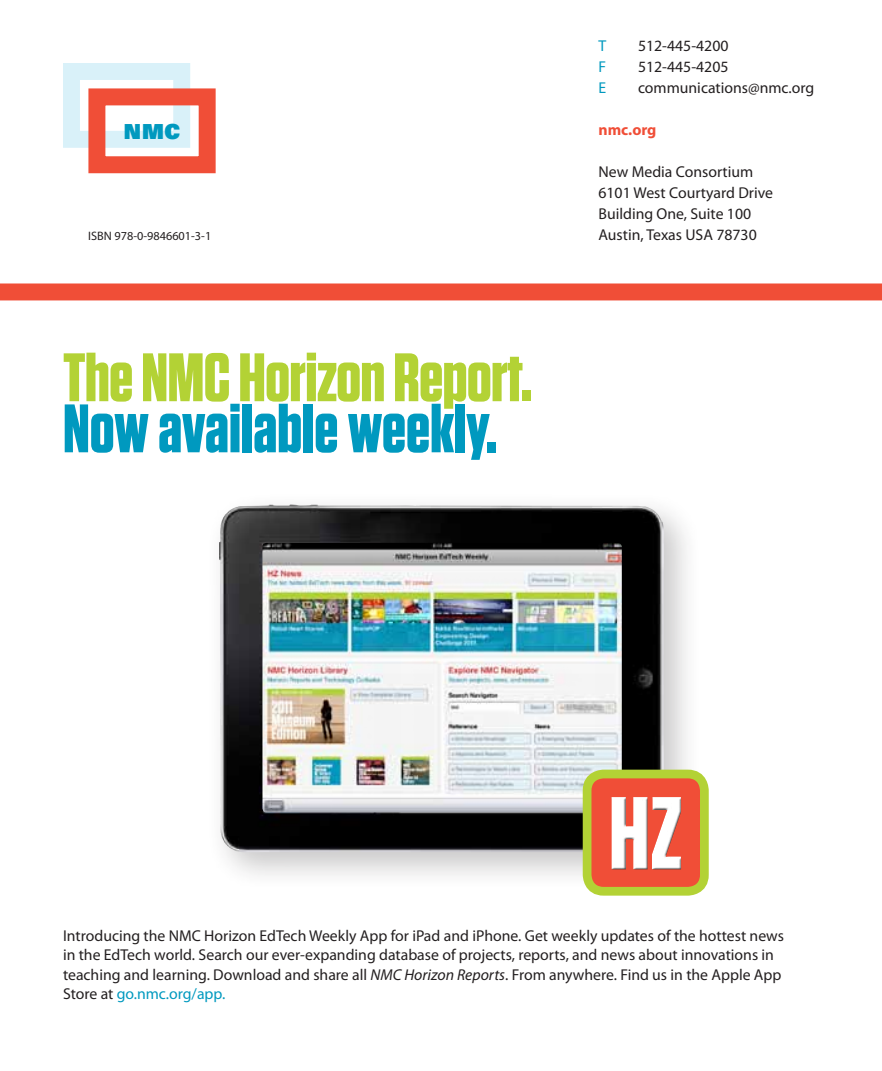
<style>
.page{position:relative;width:882px;height:1071px;background:#fff}
.page>*{position:absolute;margin:0;border:0;box-sizing:border-box;transform-origin:0 0}
.t1{font:700 103.42px "Tungsten";color:#fff}
.t2{font:700 68.42px "Tungsten";letter-spacing:-.01em;color:#b3d235}
.t3{font:700 68.42px "Tungsten";color:#0099bf}
.t4{font:900 20.65px "Univers";color:#0099bf}
.t5{font:15.75px/19.2px "Myriad Pro";color:#231f20}
.t6{font:700 15.75px "Myriad Pro";color:#f04e37}
.t7{font:15.75px "Myriad Pro";color:#0099bf}
.t8{font:12.25px "Myriad Pro";color:#231f20}
.s1{font-style:italic}
.s2{color:#0099bf}
</style>
<div class="page">
<div style="left:0;top:283px;width:882px;height:17px;background:#f04e37"></div>
<div style="left:63px;top:63px;width:127px;height:85px;border:17px solid #d9f1f9"></div>
<div style="left:88px;top:88px;width:128px;height:85px;border:17px solid #f04e37"></div>
<div style="left:204px;top:489px;width:497px;height:400px;background:#231f20;opacity:.25"></div>
<img style="left:219px;top:505px;width:445px;height:347px">
<img style="left:262px;top:543px;width:360px;height:269px">
<div style="left:587px;top:774px;width:117px;height:117px;background:#f04e37;border-radius:17px"></div>
<div style="left:583px;top:770px;width:126px;height:126px;border:9px solid #b3d235;border-radius:17px"></div>
<div style="left:609px;top:796px;width:75px;height:76px;background:#231f20;opacity:.75"></div>
<h3 class="t4" style="left:124px;top:118px;width:58px">NMC</h3>
<p class="t7" style="left:598px;top:36px;width:9px">T</p>
<p class="t5" style="left:638px;top:36px;width:92px">512-445-4200</p>
<p class="t7" style="left:598px;top:57px;width:9px">F</p>
<p class="t5" style="left:638px;top:57px;width:92px">512-445-4205</p>
<p class="t7" style="left:598px;top:78px;width:9px">E</p>
<p class="t5" style="left:638px;top:78px;width:178px">communications@nmc.org</p>
<p class="t6" style="left:598px;top:120px;width:60px">nmc.org</p>
<p class="t5" style="left:598px;top:161px;width:176px;line-height:21px">New Media Consortium<br>6101 West Courtyard Drive<br>Building One, Suite 100</p>
<p class="t8" style="left:88px;top:229px;width:125px">ISBN 978-0-9846601-3-1</p>
<p class="t5" style="left:598px;top:225px;width:160px">Austin, Texas USA 78730</p>
<h2 class="t2" style="left:63px;top:341px;width:470px">The NMC Horizon Report.</h2>
<h2 class="t3" style="left:63px;top:392px;width:436px">Now available weekly.</h2>
<h1 class="t1" style="left:609px;top:778px;width:75px">HZ</h1>
<p class="t5" style="left:63px;top:926px;width:722px">Introducing the NMC Horizon EdTech Weekly App for iPad and iPhone. Get weekly updates of the hottest news in the EdTech world. Search our ever-expanding database of projects, reports, and news about innovations in teaching and learning. Download and share all <span class="s1">NMC Horizon Reports</span>. From anywhere. Find us in the Apple App Store at <span class="s2">go.nmc.org/app.</span></p>
</div>
